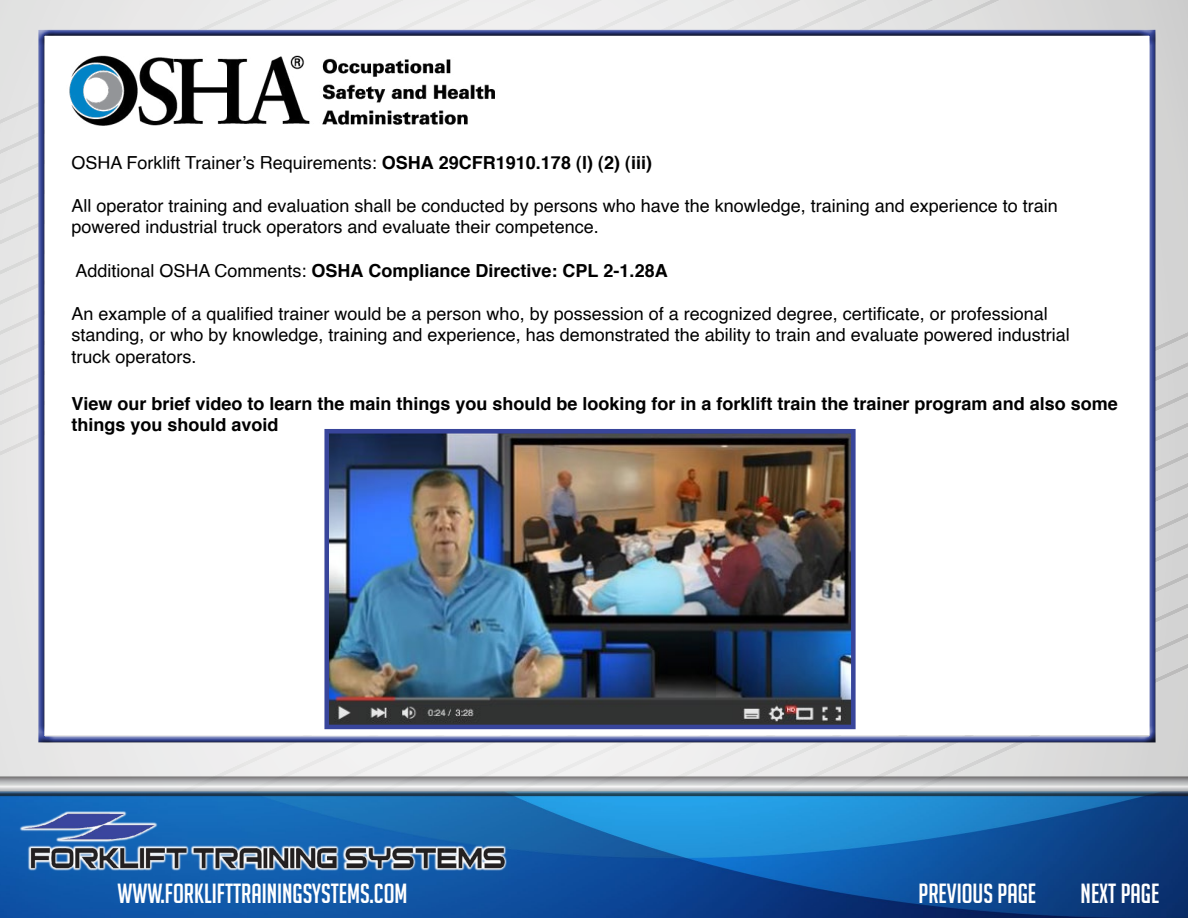
<style>
.page{position:relative;width:1188px;height:918px;background:#fff}
.page>*{position:absolute;margin:0;border:0;box-sizing:border-box;transform-origin:0 0}
.t1{font:27px "Big Noodle Titling";color:#fff}
.t2{font:18px/21.6px "Helvetica";color:#000}
.t3{font:700 18px/21.6px "Helvetica";color:#000}
.s1{font-weight:700}
.s2{font-weight:400}
</style>
<div class="page">
<img style="left:0;top:2px;width:1188px;height:916px">
<img style="left:4px;top:809px;width:519px;height:65px">
<div style="left:32px;top:22px;width:1135px;height:721px;background:#000;opacity:.75"></div>
<img style="left:67px;top:48px;width:431px;height:81px">
<img style="left:330px;top:435px;width:520px;height:288px">
<div style="left:324px;top:429px;width:532px;height:300px;border:5px solid #38459b"></div>
<p class="t2" style="left:71px;top:152px;width:582px">OSHA Forklift Trainer’s Requirements: <span class="s1">OSHA 29CFR1910.178 (l) (2) (iii)</span></p>
<p class="t2" style="left:71px;top:195px;width:988px">All operator training and evaluation shall be conducted by persons who have the knowledge, training and experience to train powered industrial truck operators and evaluate their competence.</p>
<p class="t3" style="left:75px;top:259px;width:594px"><span class="s2">Additional OSHA Comments:</span> OSHA Compliance Directive: CPL 2-1.28A</p>
<p class="t2" style="left:71px;top:303px;width:1000px">An example of a qualified trainer would be a person who, by possession of a recognized degree, certificate, or professional standing, or who by knowledge, training and experience, has demonstrated the ability to train and evaluate powered industrial truck operators.</p>
<p class="t3" style="left:71px;top:392px;width:1048px">View our brief video to learn the main things you should be looking for in a forklift train the trainer program and also some things you should avoid</p>
<h1 class="t1" style="left:117px;top:879px;width:292px">WWW.FORKLIFTTRAININGSYSTEMS.COM</h1>
<h1 class="t1" style="left:918px;top:879px;width:119px">PREVIOUS PAGE</h1>
<h1 class="t1" style="left:1081px;top:879px;width:80px">NEXT PAGE</h1>
</div>
